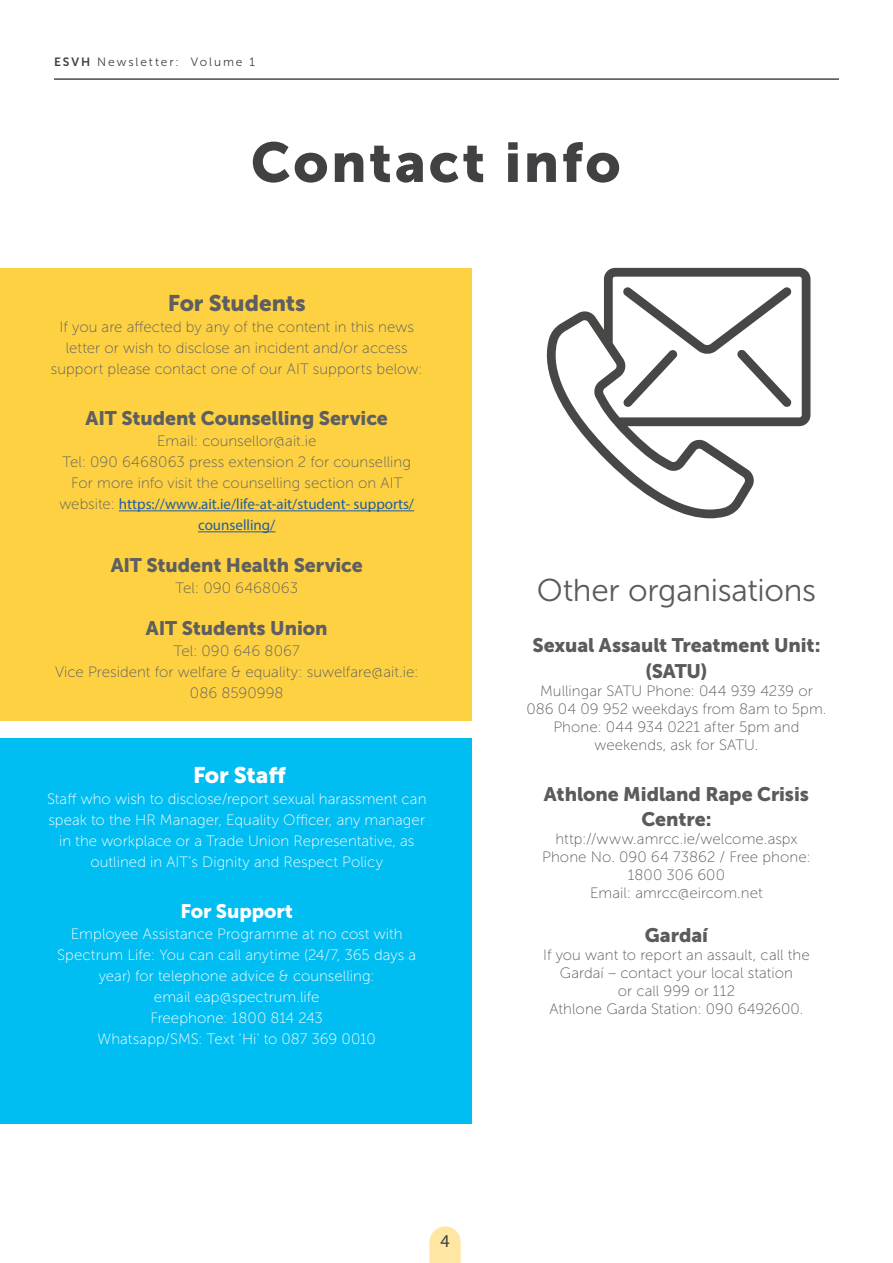
<style>
.page{position:relative;width:893px;height:1263px;background:#fff}
.page>*{position:absolute;margin:0;border:0;box-sizing:border-box;transform-origin:0 0}
.t1{font:55.5px "Museo Sans 900";letter-spacing:.045em;color:#414042}
.t2{font:31.5px "Museo Sans 300";letter-spacing:-.01em;color:#5a5b5d}
.t3{font:22.5px "Museo Sans 900";letter-spacing:-.005em;color:#5e5f61}
.t4{font:22.5px "Museo Sans 900";letter-spacing:-.01em;color:#fff}
.t5{font:19.5px/25.5px "Museo Sans 900";letter-spacing:-.005em;color:#5a5b5d;text-align:center}
.t6{font:19.5px "Museo Sans 900";letter-spacing:-.005em;color:#5e5f61}
.t7{font:19.5px "Museo Sans 900";letter-spacing:-.005em;color:#fff}
.t8{font:18px "Myriad Pro";color:#414042}
.t9{font:15px/21px "Museo Sans 100";letter-spacing:.005em;color:#fff;text-align:center}
.t10{font:15px/21px "Museo Sans 100";letter-spacing:.005em;color:#5e5f61;text-align:center}
.t11{font:15px/18px "Museo Sans 100";letter-spacing:.005em;color:#5a5b5d;text-align:center}
.t12{font:15px/21px "Myriad Pro";color:#215e9e;text-align:center}
.t13{font:12px "Museo Sans 300";letter-spacing:.16em;color:#414042}
.s1{font-family:"Museo Sans 700"}
.s2{font-family:"Museo Sans 100";color:#5e5f61}
</style>
<div class="page">
<hr style="left:54px;top:78px;width:785px;height:2px;background:#4a4a4d">
<svg style="left:429px;top:1226px;width:32px;height:37px"></svg>
<div style="left:0;top:268px;width:471px;height:453px;background:#fed142"></div>
<div style="left:0;top:738px;width:471px;height:385px;background:#00bdf2"></div>
<hr style="left:119px;top:510px;width:295px;height:1px;background:#215e9e">
<hr style="left:198px;top:531px;width:77px;height:1px;background:#215e9e">
<svg style="left:547px;top:268px;width:263px;height:250px"></svg>
<svg style="left:623px;top:287px;width:169px;height:120px"></svg>
<p class="t13" style="left:54px;top:55px;width:203px"><span class="s1">ESVH</span> Newsletter: Volume 1</p>
<h1 class="t1" style="left:251px;top:131px;width:371px">Contact info</h1>
<h3 class="t3" style="left:168px;top:291px;width:139px">For Students</h3>
<p class="t10" style="left:51px;top:317px;width:373px">If you are affected by any of the content in this news letter or wish to disclose an incident and/or access support please contact one of our AIT supports below:</p>
<h3 class="t6" style="left:86px;top:407px;width:304px">AIT Student Counselling Service</h3>
<p class="t10" style="left:62px;top:431px;width:350px">Email: counsellor@ait.ie<br>Tel: 090 6468063 press extension 2 for counselling<br>For more info visit the counselling section on AIT</p>
<p class="t12" style="left:59px;top:494px;width:356px"><span class="s2">website:</span> https://www.ait.ie/life-at-ait/student- supports/ counselling/</p>
<h3 class="t6" style="left:111px;top:554px;width:254px">AIT Student Health Service</h3>
<p class="t10" style="left:175px;top:578px;width:124px">Tel: 090 6468063</p>
<h3 class="t6" style="left:146px;top:617px;width:183px">AIT Students Union</h3>
<p class="t10" style="left:55px;top:641px;width:365px">Tel: 090 646 8067<br>Vice President for welfare &amp; equality: suwelfare@ait.ie:<br>086 8590998</p>
<h3 class="t4" style="left:193px;top:763px;width:94px">For Staff</h3>
<p class="t9" style="left:47px;top:789px;width:381px">Staff who wish to disclose/report sexual harassment can speak to the HR Manager, Equality Officer, any manager in the workplace or a Trade Union Representative, as outlined in AIT’s Dignity and Respect Policy</p>
<h3 class="t7" style="left:180px;top:900px;width:114px">For Support</h3>
<p class="t9" style="left:57px;top:924px;width:360px">Employee Assistance Programme at no cost with Spectrum Life: You can call anytime (24/7, 365 days a year) for telephone advice &amp; counselling:<br>email eap@spectrum.life<br>Freephone: 1800 814 243<br>Whatsapp/SMS: Text 'Hi' to 087 369 0010</p>
<p class="t8" style="left:440px;top:1230px;width:11px">4</p>
<h2 class="t2" style="left:537px;top:573px;width:281px">Other organisations</h2>
<h3 class="t5" style="left:532px;top:633px;width:290px">Sexual Assault Treatment Unit: (SATU)</h3>
<p class="t11" style="left:526px;top:682px;width:302px">Mullingar SATU Phone: 044 939 4239 or<br>086 04 09 952 weekdays from 8am to 5pm.<br>Phone: 044 934 0221 after 5pm and weekends, ask for SATU.</p>
<h3 class="t5" style="left:544px;top:781px;width:266px">Athlone Midland Rape Crisis<br>Centre:</h3>
<p class="t11" style="left:542px;top:830px;width:270px">http://www.amrcc.ie/welcome.aspx<br>Phone No. 090 64 73862 / Free phone:<br>1800 306 600<br>Email: amrcc@eircom.net</p>
<h3 class="t5" style="left:645px;top:922px;width:65px">Gardaí</h3>
<p class="t11" style="left:543px;top:946px;width:268px">If you want to report an assault, call the<br>Gardaí – contact your local station<br>or call 999 or 112<br>Athlone Garda Station: 090 6492600.</p>
</div>
